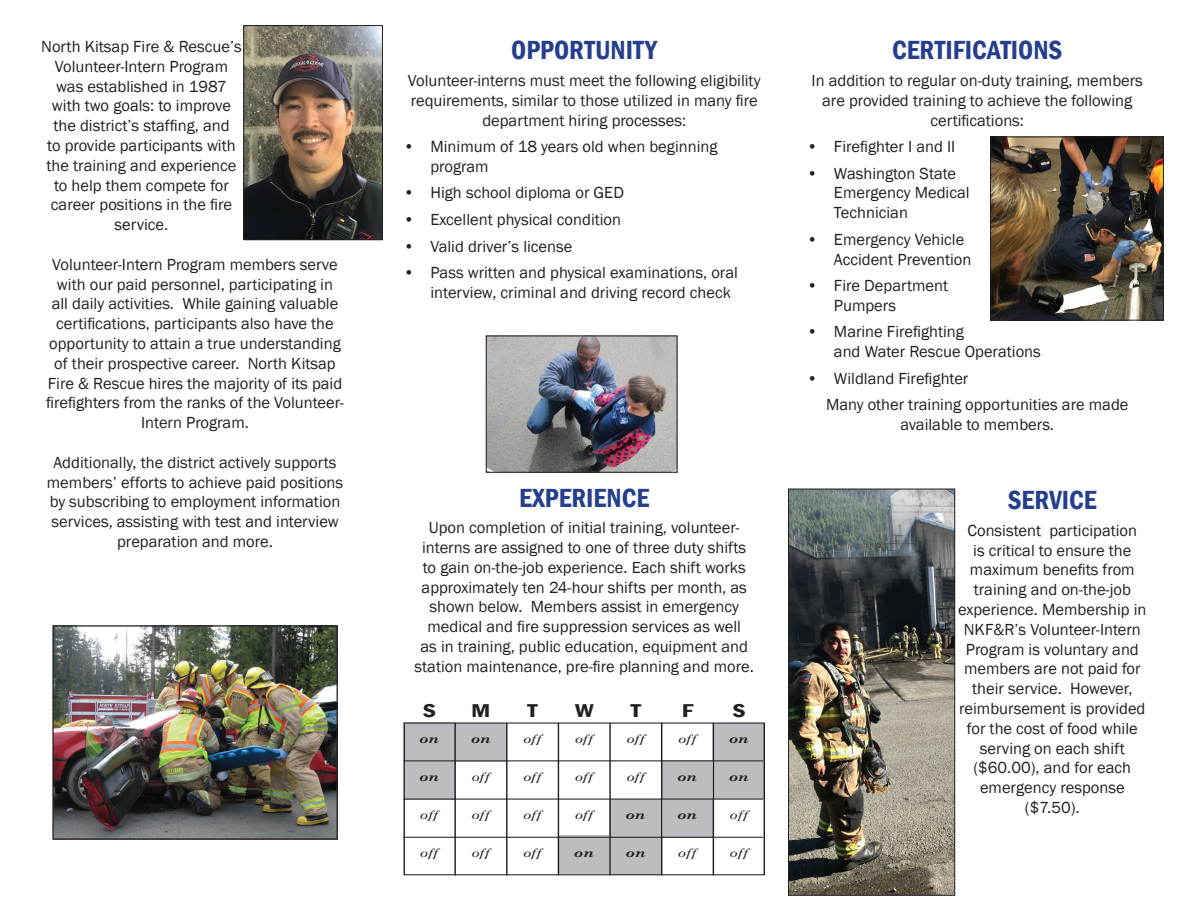
<style>
.page{position:relative;width:1188px;height:918px;background:#fff}
.page>*{position:absolute;margin:0;border:0;box-sizing:border-box;transform-origin:0 0}
.t1{font:600 condensed 27px "Franklin Gothic";color:#253f8e}
.t2{font:600 condensed 19.05px "Franklin Gothic";color:#231f20;scale:1.35 1}
.t3{font:16.5px/19.8px "Franklin Gothic";color:#231f20;text-align:center}
.t4{font:italic 11.7px "Century Schoolbook";color:#231f20;scale:1.35 1}
.t5{font:italic 700 11.7px "Century Schoolbook";color:#231f20;scale:1.35 1}
</style>
<div class="page">
<div style="left:713px;top:761px;width:51px;height:38px;background:#bcbdc0"></div>
<div style="left:662px;top:760px;width:50px;height:39px;background:#bcbdc0"></div>
<div style="left:405px;top:761px;width:50px;height:39px;background:#bcbdc0"></div>
<div style="left:714px;top:724px;width:50px;height:38px;background:#bcbdc0"></div>
<div style="left:612px;top:836px;width:50px;height:38px;background:#bcbdc0"></div>
<div style="left:559px;top:836px;width:50px;height:38px;background:#bcbdc0"></div>
<div style="left:663px;top:800px;width:50px;height:38px;background:#bcbdc0"></div>
<div style="left:609px;top:800px;width:53px;height:38px;background:#bcbdc0"></div>
<div style="left:455px;top:723px;width:51px;height:38px;background:#bcbdc0"></div>
<div style="left:404px;top:723px;width:51px;height:38px;background:#bcbdc0"></div>
<img style="left:992px;top:139px;width:170px;height:179px">
<div style="left:990px;top:137px;width:174px;height:183px;border:1px solid #231f20"></div>
<img style="left:790px;top:491px;width:163px;height:402px">
<div style="left:788px;top:489px;width:167px;height:406px;border:1px solid #231f20"></div>
<div style="left:404px;top:722px;width:361px;height:153px;border:1px solid #231f20"></div>
<hr style="left:455px;top:723px;width:1px;height:152px;background:#231f20">
<hr style="left:506px;top:723px;width:1px;height:152px;background:#231f20">
<hr style="left:558px;top:723px;width:1px;height:152px;background:#231f20">
<hr style="left:609px;top:723px;width:2px;height:152px;background:#231f20">
<hr style="left:661px;top:723px;width:1px;height:152px;background:#231f20">
<hr style="left:713px;top:723px;width:1px;height:152px;background:#231f20">
<hr style="left:404px;top:760px;width:359px;height:1px;background:#231f20">
<hr style="left:404px;top:798px;width:359px;height:2px;background:#231f20">
<hr style="left:404px;top:837px;width:359px;height:1px;background:#231f20">
<img style="left:488px;top:338px;width:187px;height:133px">
<div style="left:486px;top:336px;width:191px;height:137px;border:1px solid #231f20"></div>
<img style="left:246px;top:27px;width:135px;height:211px">
<div style="left:244px;top:25px;width:139px;height:215px;border:1px solid #231f20"></div>
<img style="left:54px;top:627px;width:282px;height:211px">
<div style="left:52px;top:625px;width:286px;height:215px;border:1px solid #231f20"></div>
<p class="t3" style="left:41px;top:37px;width:202px">North Kitsap Fire &amp; Rescue’s<br>Volunteer-Intern Program was established in 1987 with two goals: to improve the district’s staffing, and<br>to provide participants with the training and experience to help them compete for career positions in the fire service.</p>
<p class="t3" style="left:46px;top:255px;width:299px">Volunteer-Intern Program members serve with our paid personnel, participating in<br>all daily activities. While gaining valuable certifications, participants also have the opportunity to attain a true understanding of their prospective career. North Kitsap Fire &amp; Rescue hires the majority of its paid firefighters from the ranks of the Volunteer-Intern Program.</p>
<p class="t3" style="left:47px;top:453px;width:298px">Additionally, the district actively supports members’ efforts to achieve paid positions by subscribing to employment information services, assisting with test and interview preparation and more.</p>
<h1 class="t1" style="left:511px;top:32px;width:147px">OPPORTUNITY</h1>
<p class="t3" style="left:408px;top:71px;width:354px">Volunteer-interns must meet the following eligibility requirements, similar to those utilized in many fire department hiring processes:</p>
<p class="t3" style="left:430px;top:137px;width:289px;text-align:left;text-indent:-27px">• Minimum of 18 years old when beginning program</p>
<p class="t3" style="left:403px;top:183px;width:222px">• High school diploma or GED</p>
<p class="t3" style="left:403px;top:210px;width:219px">• Excellent physical condition</p>
<p class="t3" style="left:403px;top:237px;width:170px">• Valid driver’s license</p>
<p class="t3" style="left:430px;top:263px;width:309px;text-align:left;text-indent:-27px">• Pass written and physical examinations, oral interview, criminal and driving record check</p>
<h1 class="t1" style="left:519px;top:480px;width:132px">EXPERIENCE</h1>
<p class="t3" style="left:415px;top:518px;width:341px">Upon completion of initial training, volunteer&shy;interns are assigned to one of three duty shifts to gain on-the-job experience. Each shift works approximately ten 24-hour shifts per month, as shown below. Members assist in emergency medical and fire suppression services as well<br>as in training, public education, equipment and station maintenance, pre-fire planning and more.</p>
<p class="t2" style="left:423px;top:698px;width:11px">S</p>
<p class="t2" style="left:471px;top:698px;width:16px">M</p>
<p class="t2" style="left:528px;top:698px;width:9px">T</p>
<p class="t2" style="left:575px;top:698px;width:15px">W</p>
<p class="t2" style="left:631px;top:698px;width:9px">T</p>
<p class="t2" style="left:682px;top:698px;width:10px">F</p>
<p class="t2" style="left:733px;top:698px;width:11px">S</p>
<p class="t5" style="left:419px;top:730px;width:16px">on</p>
<p class="t5" style="left:471px;top:730px;width:16px">on</p>
<p class="t4" style="left:523px;top:730px;width:15px">off</p>
<p class="t4" style="left:575px;top:730px;width:15px">off</p>
<p class="t4" style="left:627px;top:730px;width:15px">off</p>
<p class="t4" style="left:678px;top:730px;width:15px">off</p>
<p class="t5" style="left:729px;top:730px;width:16px">on</p>
<p class="t5" style="left:419px;top:768px;width:16px">on</p>
<p class="t4" style="left:472px;top:768px;width:15px">off</p>
<p class="t4" style="left:523px;top:768px;width:15px">off</p>
<p class="t4" style="left:575px;top:768px;width:15px">off</p>
<p class="t4" style="left:627px;top:768px;width:15px">off</p>
<p class="t5" style="left:678px;top:768px;width:16px">on</p>
<p class="t5" style="left:729px;top:768px;width:16px">on</p>
<p class="t4" style="left:420px;top:806px;width:15px">off</p>
<p class="t4" style="left:472px;top:806px;width:15px">off</p>
<p class="t4" style="left:523px;top:806px;width:15px">off</p>
<p class="t4" style="left:575px;top:806px;width:15px">off</p>
<p class="t5" style="left:626px;top:806px;width:16px">on</p>
<p class="t5" style="left:678px;top:806px;width:16px">on</p>
<p class="t4" style="left:730px;top:806px;width:15px">off</p>
<p class="t4" style="left:420px;top:844px;width:15px">off</p>
<p class="t4" style="left:472px;top:844px;width:15px">off</p>
<p class="t4" style="left:523px;top:844px;width:15px">off</p>
<p class="t5" style="left:574px;top:844px;width:16px">on</p>
<p class="t5" style="left:626px;top:844px;width:16px">on</p>
<p class="t4" style="left:678px;top:844px;width:15px">off</p>
<p class="t4" style="left:730px;top:844px;width:15px">off</p>
<h1 class="t1" style="left:892px;top:32px;width:172px">CERTIFICATIONS</h1>
<p class="t3" style="left:812px;top:71px;width:333px">In addition to regular on-duty training, members are provided training to achieve the following certifications:</p>
<p class="t3" style="left:807px;top:137px;width:150px">• Firefighter I and II</p>
<p class="t3" style="left:834px;top:164px;width:137px;text-align:left;text-indent:-27px">• Washington State<br>Emergency Medical<br>Technician</p>
<p class="t3" style="left:834px;top:230px;width:139px;text-align:left;text-indent:-27px">• Emergency Vehicle<br>Accident Prevention</p>
<p class="t3" style="left:834px;top:276px;width:116px;text-align:left;text-indent:-27px">• Fire Department<br>Pumpers</p>
<p class="t3" style="left:834px;top:322px;width:208px;text-align:left;text-indent:-27px">• Marine Firefighting<br>and Water Rescue Operations</p>
<p class="t3" style="left:826px;top:365px;width:304px;line-height:26.5px;text-align:left;text-indent:-19px">• Wildland Firefighter<br>Many other training opportunities are made</p>
<p class="t3" style="left:900px;top:415px;width:155px">available to members.</p>
<h1 class="t1" style="left:1008px;top:482px;width:90px">SERVICE</h1>
<p class="t3" style="left:958px;top:521px;width:190px">Consistent participation<br>is critical to ensure the maximum benefits from training and on-the-job experience. Membership in<br>NKF&amp;R’s Volunteer-Intern<br>Program is voluntary and members are not paid for their service. However, reimbursement is provided for the cost of food while serving on each shift ($60.00), and for each emergency response ($7.50).</p>
</div>
